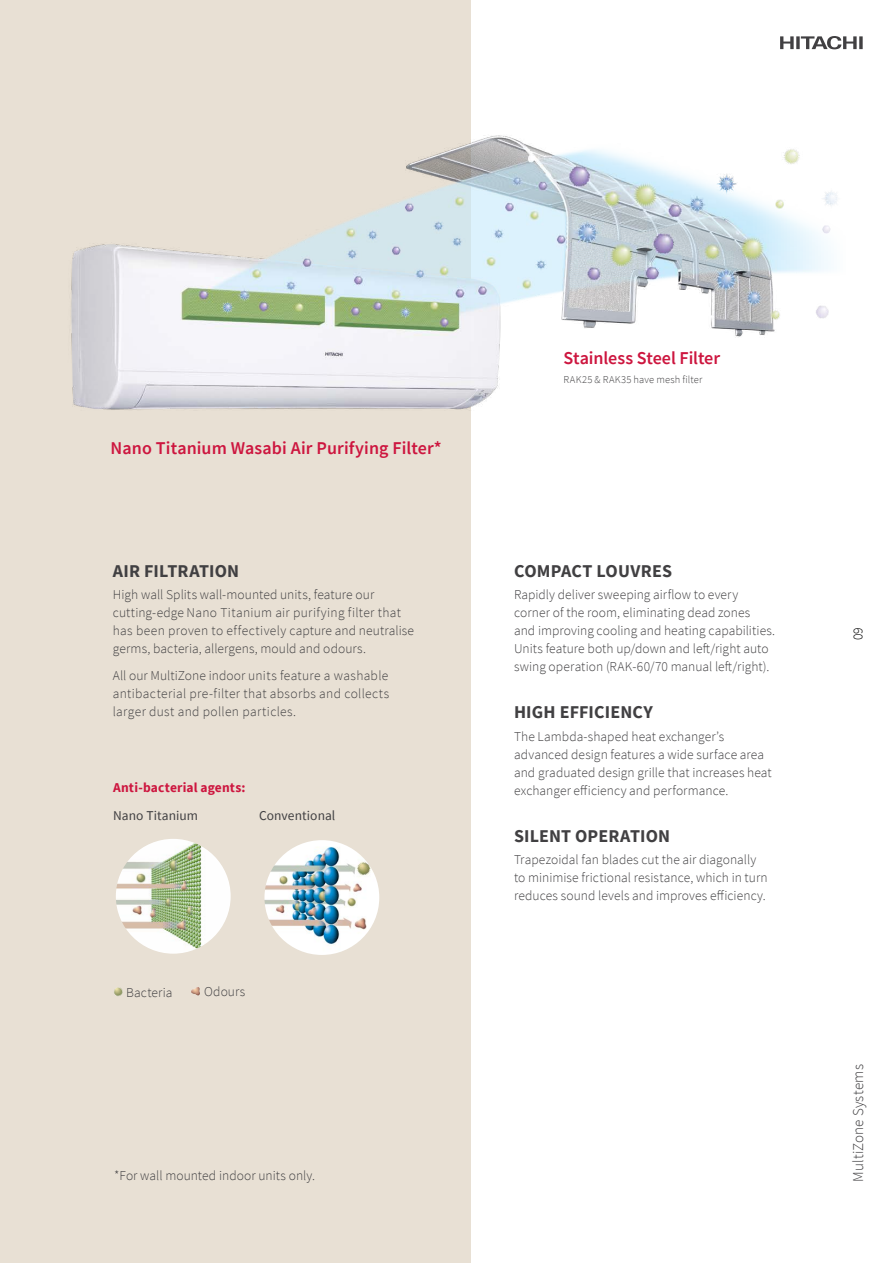
<style>
.page{position:relative;width:893px;height:1263px;background:#fff}
.page>*{position:absolute;margin:0;border:0;box-sizing:border-box;transform-origin:0 0}
.t1{font:600 18px "Source Sans Pro";color:#cd163f}
.t2{font:700 18px "Source Sans Pro";letter-spacing:.01em;color:#414042}
.t3{font:300 15px "Source Sans Pro";letter-spacing:.01em;color:#414042}
.t4{font:300 13.5px/18px "Source Sans Pro";letter-spacing:.005em;color:#414042}
.t5{font:13.5px "Source Sans Pro";letter-spacing:.005em;color:#414042}
.t6{font:700 13.5px "Source Sans Pro";letter-spacing:.01em;color:#cd163f}
.t7{font:300 13.5px "Source Sans Pro";color:#000}
.t8{font:300 10.5px "Source Sans Pro";letter-spacing:.025em;color:#414042}
</style>
<div class="page">
<div style="left:0;top:0;width:471px;height:1263px;background:#e8e0d4"></div>
<img style="left:71px;top:135px;width:766px;height:275px">
<img style="left:116px;top:839px;width:115px;height:115px;border-radius:57px">
<img style="left:264px;top:840px;width:115px;height:115px;border-radius:57px">
<svg style="left:191px;top:987px;width:9px;height:9px"></svg>
<svg style="left:114px;top:987px;width:9px;height:9px"></svg>
<svg style="left:780px;top:36px;width:83px;height:13px"></svg>
<h1 class="t1" style="left:111px;top:436px;width:333px">Nano Titanium Wasabi Air Purifying Filter*</h1>
<h1 class="t2" style="left:113px;top:559px;width:128px">AIR FILTRATION</h1>
<p class="t4" style="left:113px;top:586px;width:303px">High wall Splits wall-mounted units, feature our cutting-edge Nano Titanium air purifying filter that has been proven to effectively capture and neutralise germs, bacteria, allergens, mould and odours.</p>
<p class="t4" style="left:113px;top:666px;width:278px;text-align:justify">All our MultiZone indoor units feature a washable antibacterial pre-filter that absorbs and collects larger dust and pollen particles.</p>
<p class="t6" style="left:113px;top:778px;width:134px">Anti-bacterial agents:</p>
<p class="t5" style="left:113px;top:806px;width:87px">Nano Titanium</p>
<p class="t5" style="left:259px;top:806px;width:78px">Conventional</p>
<p class="t4" style="left:126px;top:983px;width:48px">Bacteria</p>
<p class="t4" style="left:204px;top:982px;width:42px">Odours</p>
<p class="t4" style="left:114px;top:1166px;width:202px">*For wall mounted indoor units only.</p>
<h1 class="t1" style="left:564px;top:346px;width:158px">Stainless Steel Filter</h1>
<p class="t8" style="left:564px;top:374px;width:140px">RAK25 &amp; RAK35 have mesh filter</p>
<h1 class="t2" style="left:514px;top:559px;width:160px">COMPACT LOUVRES</h1>
<p class="t4" style="left:514px;top:586px;width:263px">Rapidly deliver sweeping airflow to every corner of the room, eliminating dead zones<br>and improving cooling and heating capabilities.<br>Units feature both up/down and left/right auto swing operation (RAK-60/70 manual left/right).</p>
<h1 class="t2" style="left:514px;top:700px;width:140px">HIGH EFFICIENCY</h1>
<p class="t4" style="left:514px;top:727px;width:259px">The Lambda-shaped heat exchanger’s advanced design features a wide surface area and graduated design grille that increases heat exchanger efficiency and performance.</p>
<h1 class="t2" style="left:514px;top:823px;width:158px">SILENT OPERATION</h1>
<p class="t4" style="left:514px;top:850px;width:255px">Trapezoidal fan blades cut the air diagonally to minimise frictional resistance, which in turn reduces sound levels and improves efficiency.</p>
<p class="t7" style="left:849px;top:640px;width:15px;rotate:-90deg">09</p>
<p class="t3" style="left:849px;top:1182px;width:119px;rotate:-90deg">MultiZone Systems</p>
</div>
